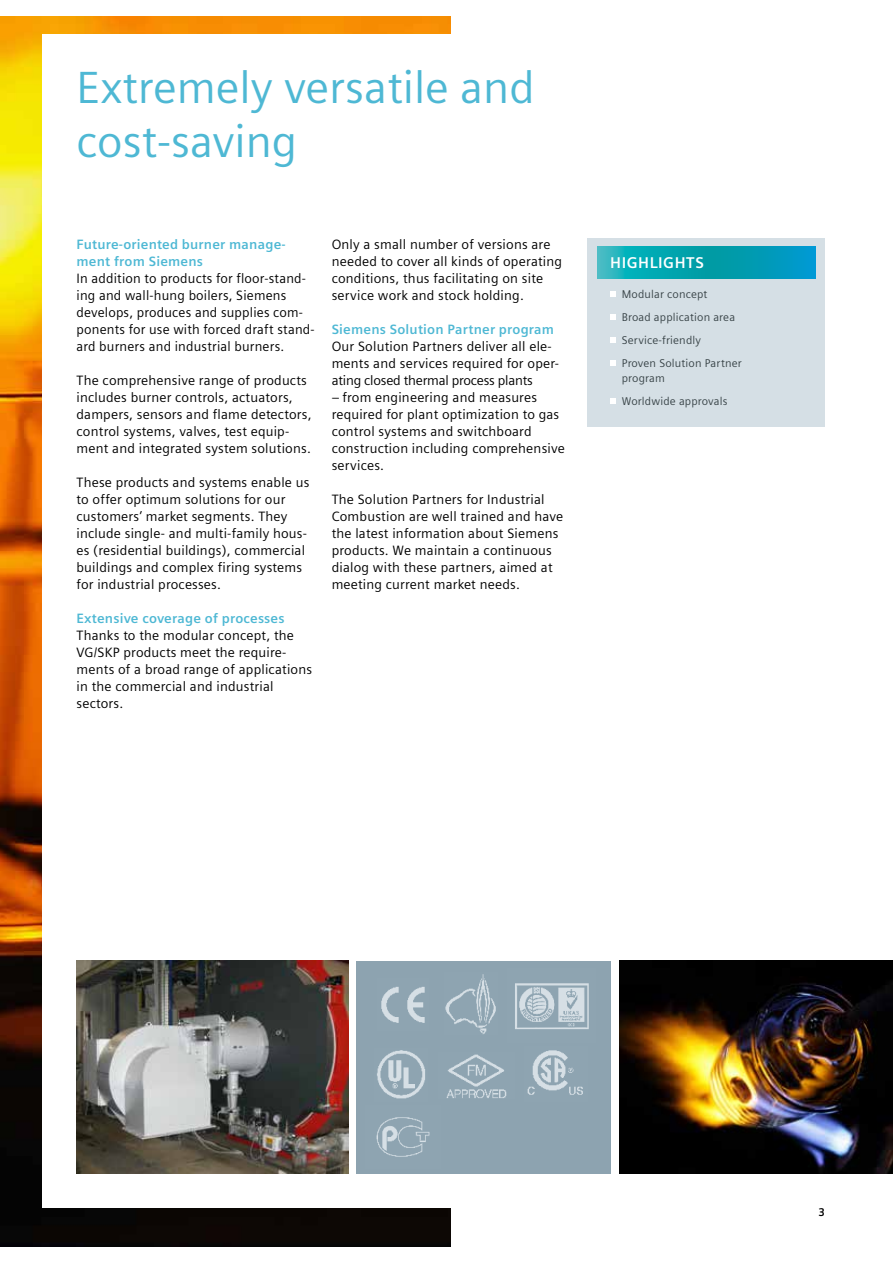
<style>
.page{position:relative;width:893px;height:1263px;background:#fff}
.page>*{position:absolute;margin:0;border:0;box-sizing:border-box;transform-origin:0 0}
.t1{font:45px/54px "Siemens Sans";color:#4eb8d4}
.t2{font:700 15.6px "Siemens Sans";letter-spacing:.035em;color:#fff}
.t3{font:13.5px/17px "Siemens Sans";letter-spacing:.015em;color:#000}
.t4{font:700 13.5px/17px "Siemens Sans";letter-spacing:.015em;color:#4eb8d4}
.t5{font:11.25px/23.1px "Siemens Sans";letter-spacing:.015em;color:#394448}
.t6{font:700 11.25px "Siemens Sans";color:#000}
</style>
<div class="page">
<img style="left:0;top:17px;width:451px;height:1229px">
<div style="left:43px;top:34px;width:850px;height:1174px;background:#fff"></div>
<div style="left:587px;top:238px;width:238px;height:188px;background:#d5dfe5"></div>
<svg style="left:610px;top:291px;width:6px;height:6px"></svg>
<svg style="left:610px;top:314px;width:6px;height:6px"></svg>
<svg style="left:610px;top:337px;width:6px;height:6px"></svg>
<svg style="left:610px;top:360px;width:6px;height:6px"></svg>
<svg style="left:610px;top:398px;width:6px;height:6px"></svg>
<svg style="left:597px;top:247px;width:218px;height:31px;background:#06a2b6"></svg>
<img style="left:77px;top:961px;width:271px;height:213px">
<img style="left:620px;top:961px;width:273px;height:213px">
<div style="left:357px;top:961px;width:254px;height:213px;background:#8da3b0"></div>
<img style="left:515px;top:983px;width:74px;height:47px">
<img style="left:445px;top:974px;width:51px;height:60px">
<img style="left:381px;top:986px;width:44px;height:37px">
<img style="left:527px;top:1050px;width:56px;height:45px">
<img style="left:377px;top:1050px;width:48px;height:49px">
<img style="left:446px;top:1054px;width:61px;height:44px">
<img style="left:376px;top:1117px;width:54px;height:40px">
<h1 class="t1" style="left:77px;top:64px;width:460px">Extremely versatile and cost-saving</h1>
<p class="t4" style="left:77px;top:236px;width:211px">Future-oriented burner manage&shy;ment from Siemens</p>
<p class="t3" style="left:77px;top:270px;width:240px">In addition to products for floor-stand&shy;ing and wall-hung boilers, Siemens develops, produces and supplies com&shy;ponents for use with forced draft stand&shy;ard burners and industrial burners.</p>
<p class="t3" style="left:77px;top:372px;width:237px">The comprehensive range of products includes burner controls, actuators, dampers, sensors and flame detectors, control systems, valves, test equip&shy;ment and integrated system solutions.</p>
<p class="t3" style="left:77px;top:474px;width:234px">These products and systems enable us to offer optimum solutions for our customers’ market segments. They include single- and multi-family hous&shy;es (residential buildings), commercial buildings and complex firing systems for industrial processes.</p>
<p class="t4" style="left:77px;top:611px;width:210px">Extensive coverage of processes</p>
<p class="t3" style="left:77px;top:628px;width:237px">Thanks to the modular concept, the<br>VG/SKP products meet the require&shy;ments of a broad range of applications in the commercial and industrial sectors.</p>
<p class="t3" style="left:332px;top:236px;width:232px">Only a small number of versions are needed to cover all kinds of operating conditions, thus facilitating on site service work and stock holding.</p>
<p class="t4" style="left:332px;top:322px;width:224px">Siemens Solution Partner program</p>
<p class="t3" style="left:332px;top:339px;width:229px">Our Solution Partners deliver all ele&shy;ments and services required for oper&shy;ating closed thermal process plants</p>
<p class="t3" style="left:332px;top:390px;width:235px">– from engineering and measures required for plant optimization to gas control systems and switchboard construction including comprehensive services.</p>
<p class="t3" style="left:332px;top:492px;width:233px">The Solution Partners for Industrial Combustion are well trained and have the latest information about Siemens products. We maintain a continuous dialog with these partners, aimed at meeting current market needs.</p>
<p class="t2" style="left:610px;top:256px;width:95px">HIGHLIGHTS</p>
<p class="t5" style="left:622px;top:283px;width:121px">Modular concept<br>Broad application area<br>Service-friendly<br>Proven Solution Partner</p>
<p class="t5" style="left:622px;top:367px;width:107px">program<br>Worldwide approvals</p>
<p class="t6" style="left:819px;top:1208px;width:8px">3</p>
</div>
